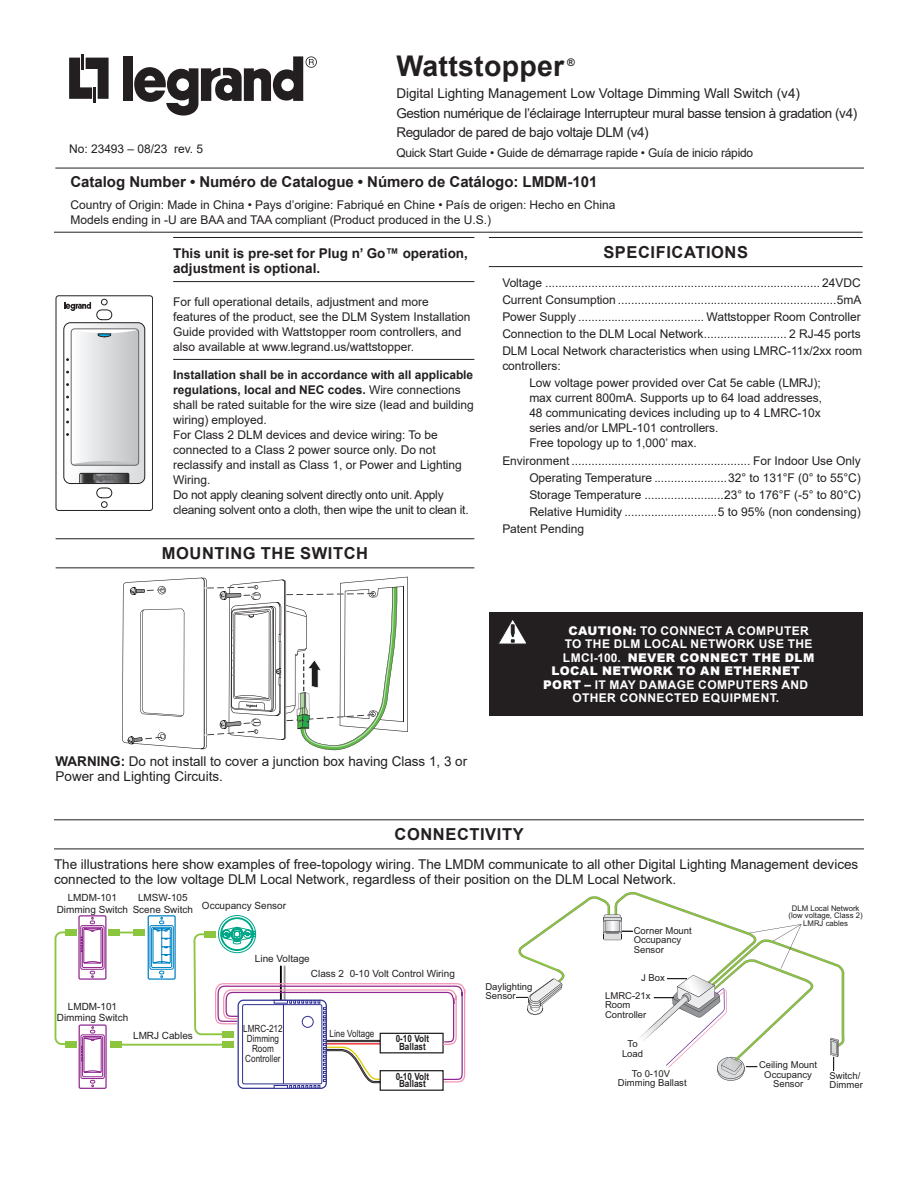
<style>
.page{position:relative;width:918px;height:1188px;background:#fff}
.page>*{position:absolute;margin:0;border:0;box-sizing:border-box;transform-origin:0 0}
.t1{font:700 28.5px "Arial";letter-spacing:.01em;color:#231f20}
.Head_1{font:700 16.5px "Arial";letter-spacing:.035em;color:#231f20}
.t2{font:700 15px "Arial";color:#231f20}
.Body_Text{font:13.5px/15px "Arial";color:#231f20}
.Body_Text-2{font:13.5px/19.5px "Arial";letter-spacing:-.03em;color:#231f20}
.Border_Top_Bottom{font:700 13.5px/15px "Arial";color:#231f20}
.List_Specifications{font:12px/15px "Arial";color:#231f20}
.Contact_and_Rev_Info{font:12px/15px "Arial";color:#231f20}
.Border_Bottom{font:12px/15px "Arial";color:#231f20}
.Reverse_Warning_8_pt_CAPS{font:700 12px "Arial";letter-spacing:.035em;color:#fff}
.Contact_and_Rev_Info-2{font:12px/15px "Arial";letter-spacing:-.02em;color:#231f20}
.List_Specifications-2{font:12px "Arial";letter-spacing:-.02em;color:#231f20}
.Reverse_Warning_8_pt_CAPS-2{font:900 12px "Arial";letter-spacing:.035em;color:#fff}
.t3{font:700 10.5px "Arial";color:#231f20}
.t4{font:9.9px/12px "Arial";color:#231f20;text-align:center}
.t5{font:9.9px/9.9px "Arial Narrow";color:#231f20;text-align:center}
.t6{font:700 9.9px/7.5px "Arial Narrow";color:#231f20;text-align:center}
.t7{font:9.45px/9.4px "Arial";color:#231f20}
.t8{font:7.8px/7.8px "Arial";color:#211e1e;text-align:center}
.s1{font-weight:700}
.s2{font-weight:900}
</style>
<div class="page">
<svg style="left:69px;top:54px;width:40px;height:48px"></svg>
<div style="left:123px;top:56px;width:10px;height:45px;background:#231f20"></div>
<svg style="left:134px;top:56px;width:183px;height:60px"></svg>
<hr style="left:55px;top:168px;width:809px;height:1px;background:#231f20">
<hr style="left:54px;top:232px;width:809px;height:1px;background:#231f20">
<hr style="left:489px;top:237px;width:374px;height:1px;background:#231f20">
<hr style="left:489px;top:266px;width:374px;height:1px;background:#231f20">
<hr style="left:56px;top:538px;width:418px;height:1px;background:#231f20">
<hr style="left:56px;top:567px;width:418px;height:1px;background:#231f20">
<svg style="left:122px;top:577px;width:286px;height:173px"></svg>
<hr style="left:173px;top:237px;width:301px;height:1px;background:#231f20">
<hr style="left:173px;top:281px;width:301px;height:1px;background:#231f20">
<hr style="left:173px;top:359px;width:301px;height:1px;background:#231f20">
<div style="left:56px;top:295px;width:97px;height:216px;border:1px solid #231f20;border-radius:3px"></div>
<svg style="left:64px;top:299px;width:81px;height:209px"></svg>
<hr style="left:54px;top:819px;width:810px;height:1px;background:#231f20">
<hr style="left:54px;top:849px;width:810px;height:1px;background:#231f20">
<div style="left:110px;top:1041px;width:11px;height:7px;background:#8bc63e"></div>
<hr style="left:116px;top:1044px;width:112px;height:2px;background:#8bc63e">
<div style="left:218px;top:915px;width:38px;height:38px;border:1px solid #00a788;border-radius:50%"></div>
<div style="left:78px;top:915px;width:28px;height:65px;border:1px solid #90268f"></div>
<div style="left:134px;top:929px;width:11px;height:7px;background:#8bc63e"></div>
<div style="left:108px;top:929px;width:11px;height:7px;background:#8bc63e"></div>
<svg style="left:119px;top:932px;width:15px;height:1px"></svg>
<div style="left:79px;top:1024px;width:28px;height:65px;border:1px solid #90268f"></div>
<div style="left:148px;top:915px;width:28px;height:65px;border:1px solid #0082c3"></div>
<svg style="left:149px;top:917px;width:25px;height:61px"></svg>
<svg style="left:380px;top:1089px;width:64px;height:2px"></svg>
<svg style="left:55px;top:917px;width:50px;height:170px"></svg>
<div style="left:66px;top:929px;width:11px;height:7px;background:#8bc63e"></div>
<div style="left:66px;top:1041px;width:11px;height:7px;background:#8bc63e"></div>
<svg style="left:193px;top:917px;width:272px;height:172px"></svg>
<div style="left:205px;top:931px;width:11px;height:7px;background:#8bc63e"></div>
<div style="left:222px;top:1031px;width:12px;height:7px;background:#8bc63e"></div>
<svg style="left:517px;top:892px;width:328px;height:189px"></svg>
<div style="left:489px;top:612px;width:374px;height:104px;background:#231f20"></div>
<svg style="left:498px;top:620px;width:28px;height:24px"></svg>
<h1 class="t1" style="left:396px;top:46px;width:170px">Wattstopper</h1>
<p class="t3" style="left:567px;top:55px;width:9px">®</p>
<p class="Body_Text-2" style="left:396px;top:83px;width:462px">Digital Lighting Management Low Voltage Dimming Wall Switch (v4)<br>Gestion numérique de l’éclairage Interrupteur mural basse tension à gradation (v4)<br>Regulador de pared de bajo voltaje DLM (v4)</p>
<p class="List_Specifications" style="left:69px;top:142px;width:135px">No: 23493 – 08/23 rev. 5</p>
<p class="List_Specifications-2" style="left:396px;top:144px;width:358px">Quick Start Guide • Guide de démarrage rapide • Guía de inicio rápido</p>
<p class="t2" style="left:70px;top:171px;width:528px">Catalog Number • Numéro de Catalogue • Número de Catálogo: LMDM-101</p>
<p class="List_Specifications" style="left:70px;top:197px;width:546px">Country of Origin: Made in China • Pays d’origine: Fabriqué en Chine • País de origen: Hecho en China<br>Models ending in -U are BAA and TAA compliant (Product produced in the U.S.)</p>
<p class="Head_1" style="left:603px;top:241px;width:146px">SPECIFICATIONS</p>
<p class="List_Specifications" style="left:502px;top:275px;width:360px">Voltage ................................................................................... 24VDC</p>
<p class="List_Specifications" style="left:502px;top:292px;width:361px">Current Consumption ..................................................................5mA</p>
<p class="List_Specifications" style="left:502px;top:309px;width:360px">Power Supply ...................................... Wattstopper Room Controller</p>
<p class="List_Specifications" style="left:502px;top:326px;width:360px">Connection to the DLM Local Network......................... 2 RJ-45 ports</p>
<p class="List_Specifications" style="left:502px;top:343px;width:361px">DLM Local Network characteristics when using LMRC‑11x/2xx room controllers:</p>
<p class="List_Specifications" style="left:529px;top:376px;width:294px">Low voltage power provided over Cat 5e cable (LMRJ); max current 800mA. Supports up to 64 load addresses, 48 communicating devices including up to 4 LMRC‑10x series and/or LMPL‑101 controllers.<br>Free topology up to 1,000’ max.</p>
<p class="List_Specifications" style="left:502px;top:453px;width:360px">Environment ...................................................... For Indoor Use Only</p>
<p class="List_Specifications" style="left:529px;top:470px;width:333px">Operating Temperature ......................32° to 131°F (0° to 55°C)</p>
<p class="List_Specifications" style="left:529px;top:487px;width:333px">Storage Temperature ........................23° to 176°F (-5° to 80°C)</p>
<p class="List_Specifications" style="left:529px;top:504px;width:333px">Relative Humidity ............................5 to 95% (non condensing)</p>
<p class="List_Specifications" style="left:502px;top:521px;width:83px">Patent Pending</p>
<p class="Head_1" style="left:162px;top:542px;width:208px">MOUNTING THE SWITCH</p>
<p class="Border_Top_Bottom" style="left:173px;top:246px;width:296px">This unit is pre-set for Plug n’ Go™ operation, adjustment is optional.</p>
<p class="Border_Bottom" style="left:173px;top:294px;width:299px">For full operational details, adjustment and more features of the product, see the DLM System Installation Guide provided with Wattstopper room controllers, and also available at www.legrand.us/wattstopper.</p>
<p class="Contact_and_Rev_Info" style="left:173px;top:368px;width:302px"><span class="s1">Installation shall be in accordance with all applicable regulations, local and NEC codes.</span> Wire connections shall be rated suitable for the wire size (lead and building wiring) employed.</p>
<p class="Contact_and_Rev_Info" style="left:173px;top:428px;width:290px">For Class 2 DLM devices and device wiring: To be connected to a Class 2 power source only. Do not reclassify and install as Class 1, or Power and Lighting Wiring.</p>
<p class="Contact_and_Rev_Info-2" style="left:173px;top:488px;width:297px">Do not apply cleaning solvent directly onto unit. Apply cleaning solvent onto a cloth, then wipe the unit to clean it.</p>
<p class="Body_Text" style="left:56px;top:754px;width:413px"><span class="s1">WARNING:</span> Do not install to cover a junction box having Class 1, 3 or<br>Power and Lighting Circuits.</p>
<p class="Reverse_Warning_8_pt_CAPS" style="left:568px;top:622px;width:242px"><span class="s2">CAUTION:</span> TO CONNECT A COMPUTER</p>
<p class="Reverse_Warning_8_pt_CAPS" style="left:565px;top:636px;width:249px">TO THE DLM LOCAL NETWORK USE THE</p>
<p class="Reverse_Warning_8_pt_CAPS-2" style="left:563px;top:649px;width:253px"><span class="s1">LMCI‑100.</span> NEVER CONNECT THE DLM</p>
<p class="Reverse_Warning_8_pt_CAPS-2" style="left:552px;top:662px;width:250px">LOCAL NETWORK TO AN ETHERNET</p>
<p class="Reverse_Warning_8_pt_CAPS" style="left:543px;top:676px;width:266px"><span class="s2">PORT</span> – IT MAY DAMAGE COMPUTERS AND</p>
<p class="Reverse_Warning_8_pt_CAPS" style="left:572px;top:690px;width:208px">OTHER CONNECTED EQUIPMENT.</p>
<p class="Head_1" style="left:395px;top:823px;width:131px">CONNECTIVITY</p>
<p class="Body_Text" style="left:54px;top:857px;width:806px">The illustrations here show examples of free‑topology wiring. The LMDM communicate to all other Digital Lighting Management devices connected to the low voltage DLM Local Network, regardless of their position on the DLM Local Network.</p>
<p class="t4" style="left:133px;top:891px;width:62px">LMSW-105<br>Scene Switch</p>
<p class="t4" style="left:57px;top:891px;width:73px">LMDM-101<br>Dimming Switch</p>
<p class="t4" style="left:202px;top:900px;width:86px">Occupancy Sensor</p>
<p class="t4" style="left:57px;top:1000px;width:73px">LMDM-101<br>Dimming Switch</p>
<p class="t4" style="left:133px;top:1029px;width:61px">LMRJ Cables</p>
<p class="t4" style="left:255px;top:952px;width:56px">Line Voltage</p>
<p class="t5" style="left:243px;top:1023px;width:41px">LMRC-212<br>Dimming<br>Room<br>Controller</p>
<p class="t4" style="left:311px;top:968px;width:145px">Class 2 0-10 Volt Control Wiring</p>
<p class="t5" style="left:330px;top:1028px;width:46px">Line Voltage</p>
<p class="t6" style="left:396px;top:1035px;width:35px">0-10 Volt<br>Ballast</p>
<p class="t6" style="left:396px;top:1072px;width:35px">0-10 Volt<br>Ballast</p>
<p class="t7" style="left:485px;top:982px;width:49px">Daylighting<br>Sensor</p>
<p class="t7" style="left:634px;top:925px;width:60px">Corner Mount<br>Occupancy<br>Sensor</p>
<p class="t7" style="left:641px;top:973px;width:25px">J Box</p>
<p class="t7" style="left:605px;top:991px;width:47px">LMRC-21x<br>Room<br>Controller</p>
<p class="t7" style="left:622px;top:1039px;width:23px;text-align:center">To<br>Load</p>
<p class="t7" style="left:618px;top:1068px;width:70px;text-align:center">To 0-10V<br>Dimming Ballast</p>
<p class="t8" style="left:789px;top:904px;width:76px">DLM Local Network (low voltage, Class 2)<br>LMRJ cables</p>
<p class="t7" style="left:759px;top:1060px;width:60px;text-align:center">Ceiling Mount<br>Occupancy<br>Sensor</p>
<p class="t7" style="left:830px;top:1071px;width:35px">Switch/<br>Dimmer</p>
</div>
